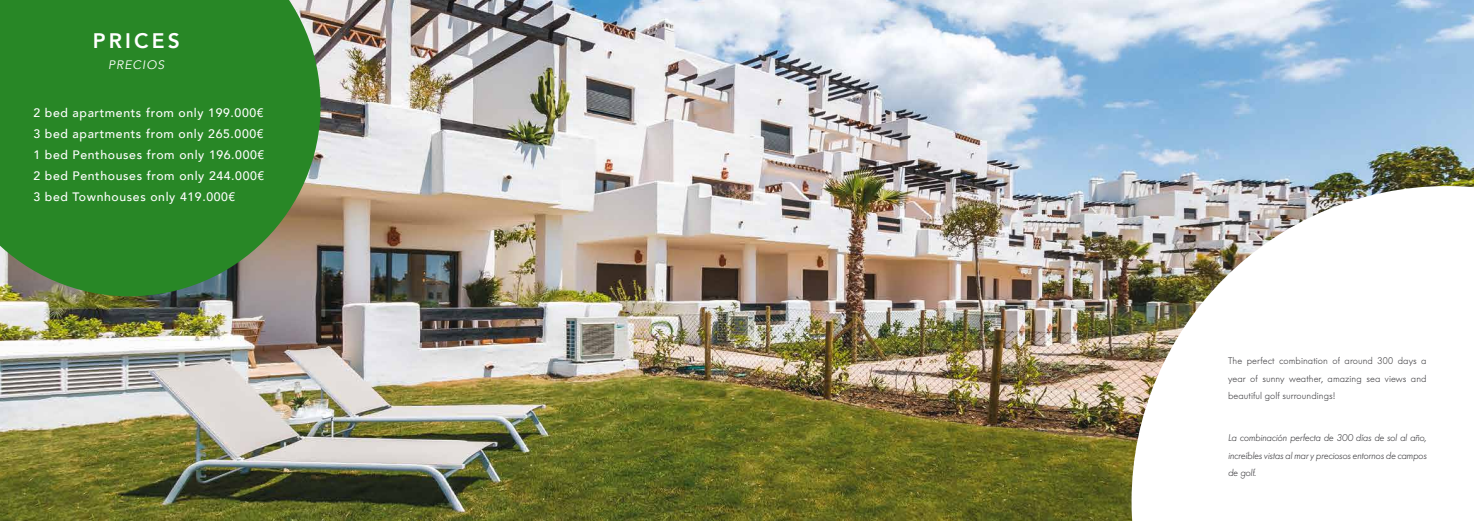
<style>
.page{position:relative;width:1474px;height:521px;background:#fff}
.page>*{position:absolute;margin:0;border:0;box-sizing:border-box;transform-origin:0 0}
.t1{font:800 21px "Avenir";letter-spacing:.15em;color:#fff}
.t2{font:500 12.25px/21px "Avenir";letter-spacing:.05em;color:#fff;text-align:justify}
.t3{font:italic 12.25px "Avenir";letter-spacing:.075em;color:#fff}
.t4{font:300 9.62px/17.5px "Futura BQ";letter-spacing:.005em;color:#3e3d40;text-align:justify}
.t5{font:italic 300 9.62px/17.5px "Futura BQ";color:#3e3d40;text-align:justify}
</style>
<div class="page">
<img style="left:0;top:0;width:1473px;height:521px">
<svg style="left:1131px;top:186px;width:342px;height:335px"></svg>
<svg style="left:0;top:0;width:320px;height:296px;background:#348730"></svg>
<h1 class="t1" style="left:93px;top:25px;width:88px">PRICES</h1>
<p class="t3" style="left:108px;top:58px;width:57px">PRECIOS</p>
<p class="t2" style="left:33px;top:102px;width:232px">2 bed apartments from only 199.000€ 3 bed apartments from only 265.000€ 1 bed Penthouses from only 196.000€ 2 bed Penthouses from only 244.000€ 3 bed Townhouses only 419.000€</p>
<p class="t4" style="left:1228px;top:352px;width:200px">The perfect combination of around 300 days a year of sunny weather, amazing sea views and beautiful golf surroundings!</p>
<p class="t5" style="left:1228px;top:429px;width:200px">La combinación perfecta de 300 días de sol al año, increíbles vistas al mar y preciosos entornos de campos de golf.</p>
</div>
